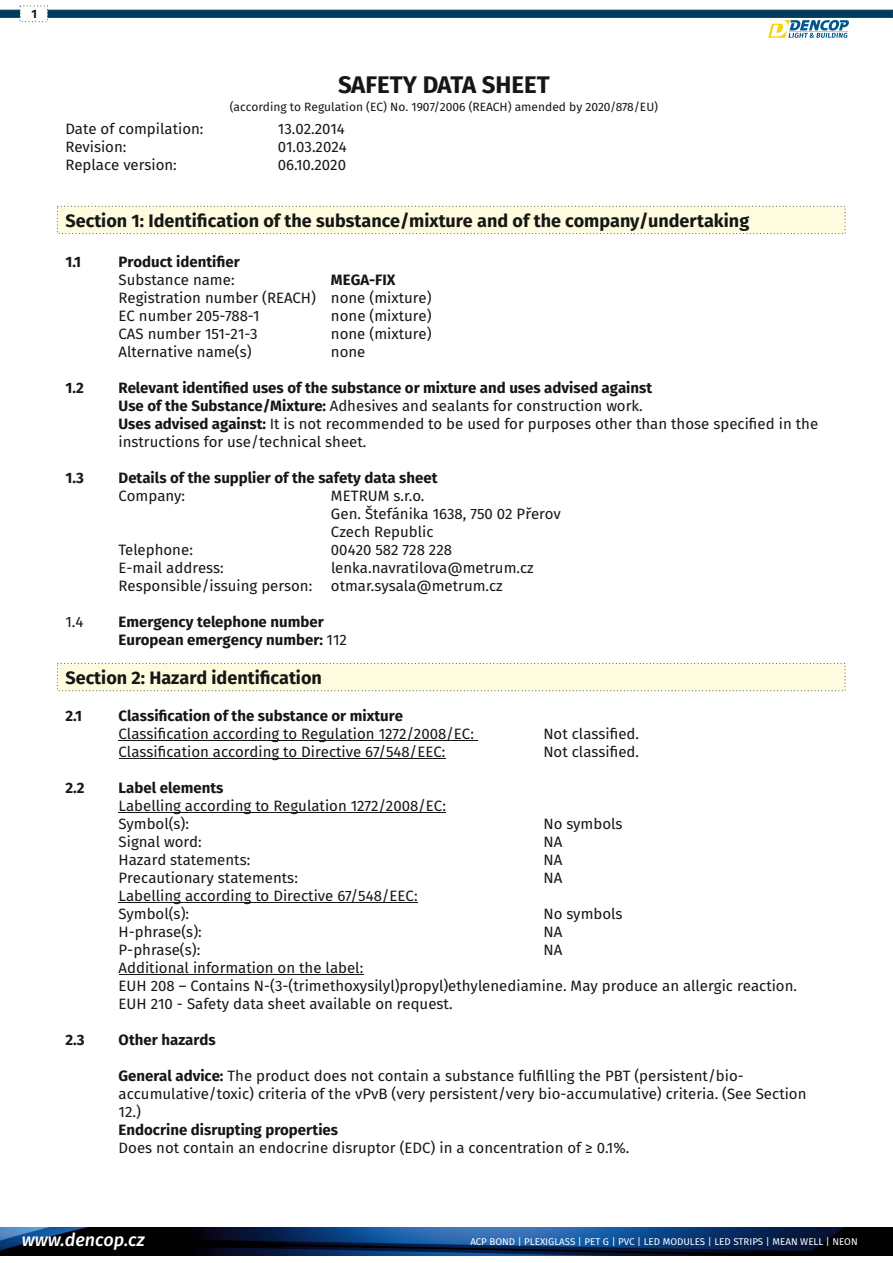
<style>
.page{position:relative;width:893px;height:1263px;background:#fff}
.page>*{position:absolute;margin:0;border:0;box-sizing:border-box;transform-origin:0 0}
.t1{font:700 24px "Fira Sans";color:#151616}
.t2{font:700 18px "Fira Sans";color:#151616}
.t3{font:italic 500 18px "Fira Sans";color:#fff}
.t4{font:15px/18px "Fira Sans";color:#151616}
.t5{font:700 15px "Fira Sans";color:#151616}
.t6{font:12px "Fira Sans";color:#151616}
.t7{font:700 12px "Fira Sans";color:#151616}
.t8{font:9.75px "Fira Sans";color:#fff}
.s1{font-weight:700}
.s2{font-weight:400}
</style>
<div class="page">
<svg style="left:57px;top:205px;width:789px;height:29px;background:#fbf8dd"></svg>
<svg style="left:57px;top:663px;width:789px;height:28px;background:#fcf8dc"></svg>
<hr style="left:119px;top:740px;width:359px;height:1px;background:#151616">
<hr style="left:119px;top:758px;width:327px;height:1px;background:#151616">
<hr style="left:119px;top:812px;width:327px;height:1px;background:#151616">
<hr style="left:119px;top:902px;width:299px;height:1px;background:#151616">
<hr style="left:119px;top:974px;width:244px;height:1px;background:#151616">
<img style="left:0;top:1228px;width:893px;height:27px">
<svg style="left:0;top:5px;width:893px;height:33px"></svg>
<p class="t7" style="left:31px;top:7px;width:7px">1</p>
<h1 class="t1" style="left:338px;top:71px;width:213px">SAFETY DATA SHEET</h1>
<p class="t6" style="left:230px;top:99px;width:430px">(according to Regulation (EC) No. 1907/2006 (REACH) amended by 2020/878/EU)</p>
<p class="t4" style="left:65px;top:120px;width:140px">Date of compilation:</p>
<p class="t4" style="left:278px;top:120px;width:69px">13.02.2014</p>
<p class="t4" style="left:65px;top:138px;width:63px">Revision:</p>
<p class="t4" style="left:278px;top:138px;width:70px">01.03.2024</p>
<p class="t4" style="left:65px;top:156px;width:113px">Replace version:</p>
<p class="t4" style="left:278px;top:156px;width:70px">06.10.2020</p>
<p class="t2" style="left:65px;top:210px;width:685px">Section 1: Identification of the substance/mixture and of the company/undertaking</p>
<p class="t5" style="left:65px;top:253px;width:17px">1.1</p>
<p class="t5" style="left:119px;top:253px;width:123px">Product identifier</p>
<p class="t4" style="left:119px;top:271px;width:118px">Substance name:</p>
<p class="t5" style="left:331px;top:271px;width:66px">MEGA-FIX</p>
<p class="t4" style="left:119px;top:289px;width:315px">Registration number (REACH) none (mixture)</p>
<p class="t4" style="left:119px;top:307px;width:143px">EC number 205-788-1</p>
<p class="t4" style="left:331px;top:307px;width:102px">none (mixture)</p>
<p class="t4" style="left:119px;top:325px;width:141px">CAS number 151-21-3</p>
<p class="t4" style="left:331px;top:325px;width:102px">none (mixture)</p>
<p class="t4" style="left:119px;top:343px;width:135px">Alternative name(s)</p>
<p class="t4" style="left:331px;top:343px;width:36px">none</p>
<p class="t5" style="left:65px;top:379px;width:20px">1.2</p>
<p class="t5" style="left:119px;top:379px;width:535px">Relevant identified uses of the substance or mixture and uses advised against</p>
<p class="t4" style="left:119px;top:415px;width:701px"><span class="s1">Uses advised against:</span> It is not recommended to be used for purposes other than those specified in the</p>
<p class="t4" style="left:119px;top:397px;width:526px"><span class="s1">Use of the Substance/Mixture:</span> Adhesives and sealants for construction work.</p>
<p class="t4" style="left:119px;top:433px;width:249px">instructions for use/technical sheet.</p>
<p class="t5" style="left:65px;top:469px;width:20px">1.3</p>
<p class="t5" style="left:119px;top:469px;width:320px">Details of the supplier of the safety data sheet</p>
<p class="t4" style="left:119px;top:487px;width:68px">Company:</p>
<p class="t4" style="left:331px;top:487px;width:95px">METRUM s.r.o.</p>
<p class="t4" style="left:331px;top:505px;width:231px">Gen. Štefánika 1638, 750 02 Přerov<br>Czech Republic</p>
<p class="t4" style="left:119px;top:577px;width:386px">Responsible/issuing person: otmar.sysala@metrum.cz</p>
<p class="t4" style="left:119px;top:541px;width:76px">Telephone:</p>
<p class="t4" style="left:331px;top:541px;width:123px">00420 582 728 228</p>
<p class="t4" style="left:119px;top:559px;width:107px">E-mail address:</p>
<p class="t4" style="left:331px;top:559px;width:204px">lenka.navratilova@metrum.cz</p>
<p class="t4" style="left:65px;top:613px;width:20px">1.4</p>
<p class="t5" style="left:119px;top:613px;width:207px">Emergency telephone number</p>
<p class="t5" style="left:119px;top:631px;width:230px">European emergency number: <span class="s2">112</span></p>
<p class="t2" style="left:65px;top:667px;width:258px">Section 2: Hazard identification</p>
<p class="t5" style="left:65px;top:707px;width:18px">2.1</p>
<p class="t5" style="left:119px;top:707px;width:286px">Classification of the substance or mixture</p>
<p class="t4" style="left:119px;top:725px;width:357px">Classification according to Regulation 1272/2008/EC:</p>
<p class="t4" style="left:543px;top:725px;width:97px">Not classified.</p>
<p class="t4" style="left:119px;top:743px;width:328px">Classification according to Directive 67/548/EEC:</p>
<p class="t4" style="left:543px;top:743px;width:97px">Not classified.</p>
<p class="t5" style="left:66px;top:779px;width:21px">2.2</p>
<p class="t5" style="left:119px;top:779px;width:106px">Label elements</p>
<p class="t4" style="left:119px;top:797px;width:329px">Labelling according to Regulation 1272/2008/EC:</p>
<p class="t4" style="left:119px;top:815px;width:72px">Symbol(s):</p>
<p class="t4" style="left:543px;top:815px;width:81px">No symbols</p>
<p class="t4" style="left:119px;top:833px;width:85px">Signal word:</p>
<p class="t4" style="left:543px;top:833px;width:20px">NA</p>
<p class="t4" style="left:119px;top:851px;width:133px">Hazard statements:</p>
<p class="t4" style="left:543px;top:851px;width:20px">NA</p>
<p class="t4" style="left:119px;top:869px;width:181px">Precautionary statements:</p>
<p class="t4" style="left:543px;top:869px;width:20px">NA</p>
<p class="t4" style="left:119px;top:887px;width:300px">Labelling according to Directive 67/548/EEC:</p>
<p class="t4" style="left:119px;top:905px;width:72px">Symbol(s):</p>
<p class="t4" style="left:543px;top:905px;width:81px">No symbols</p>
<p class="t4" style="left:119px;top:923px;width:85px">H-phrase(s):</p>
<p class="t4" style="left:543px;top:923px;width:20px">NA</p>
<p class="t4" style="left:119px;top:941px;width:83px">P-phrase(s):</p>
<p class="t4" style="left:543px;top:941px;width:20px">NA</p>
<p class="t4" style="left:119px;top:959px;width:246px">Additional information on the label:</p>
<p class="t4" style="left:119px;top:977px;width:680px">EUH 208 – Contains N-(3-(trimethoxysilyl)propyl)ethylenediamine. May produce an allergic reaction.<br>EUH 210 - Safety data sheet available on request.</p>
<p class="t5" style="left:66px;top:1031px;width:21px">2.3</p>
<p class="t5" style="left:119px;top:1031px;width:98px">Other hazards</p>
<p class="t4" style="left:119px;top:1067px;width:627px"><span class="s1">General advice:</span> The product does not contain a substance fulfilling the PBT (persistent/bio-</p>
<p class="t4" style="left:119px;top:1085px;width:689px">accumulative/toxic) criteria of the vPvB (very persistent/very bio-accumulative) criteria. (See Section</p>
<p class="t4" style="left:119px;top:1103px;width:24px">12.)</p>
<p class="t5" style="left:119px;top:1121px;width:221px">Endocrine disrupting properties</p>
<p class="t4" style="left:119px;top:1139px;width:512px">Does not contain an endocrine disruptor (EDC) in a concentration of ≥ 0.1%.</p>
<p class="t3" style="left:22px;top:1229px;width:124px">www.dencop.cz</p>
<p class="t8" style="left:470px;top:1236px;width:389px">ACP BOND | PLEXIGLASS | PET G | PVC | LED MODULES | LED STRIPS | MEAN WELL | NEON</p>
</div>
